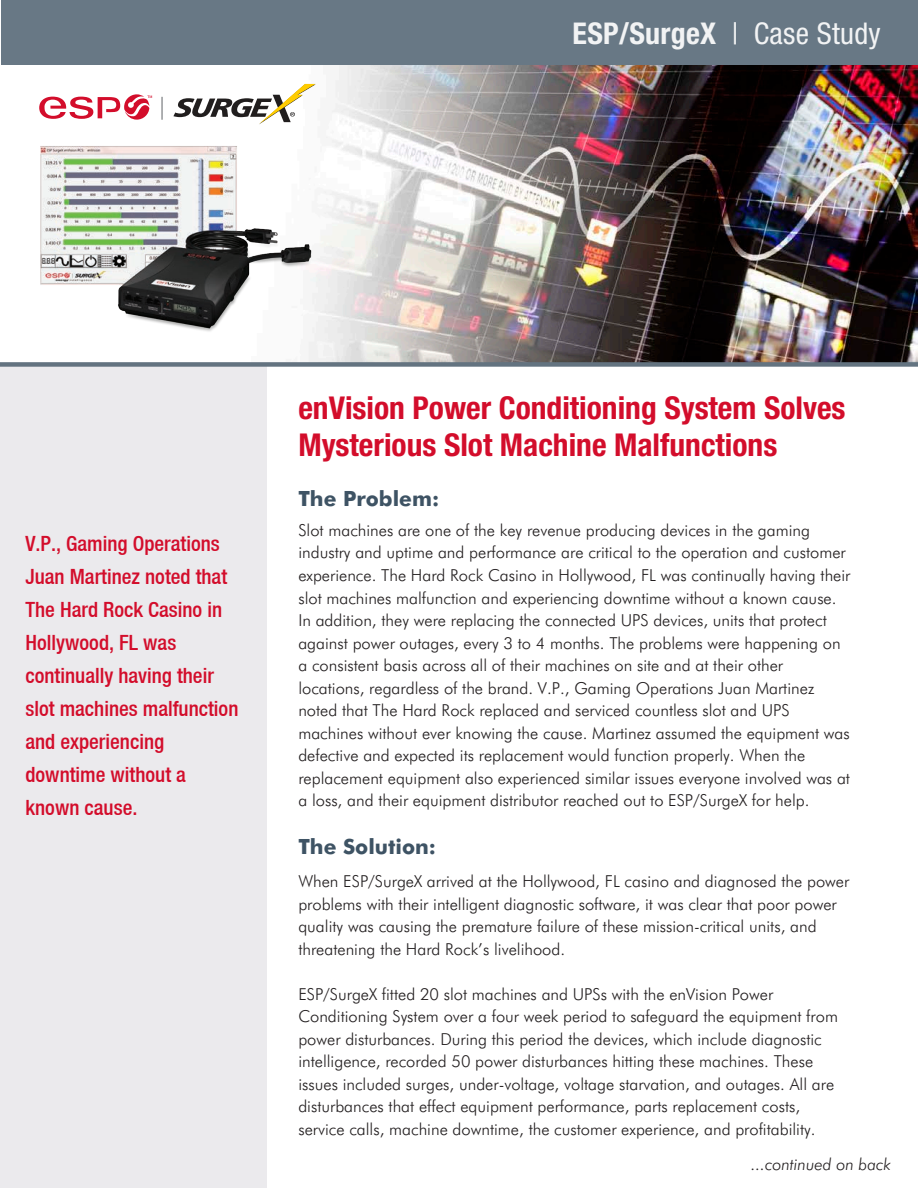
<style>
.page{position:relative;width:918px;height:1188px;background:#fff}
.page>*{position:absolute;margin:0;border:0;box-sizing:border-box;transform-origin:0 0}
.t1{font:700 condensed 31.5px/37.8px "Helvetica Neue";color:#d30d2b}
.t2{font:700 condensed 30px "Helvetica Neue";letter-spacing:.01em;color:#f2f3f4}
.t3{font:500 condensed 21px/33px "Helvetica Neue";color:#d30d2b}
.t4{font:700 21px "Futura BT";color:#3e5364}
.t5{font:300 16.5px/22.5px "Futura BT";color:#231f20}
.t6{font:italic 300 16.5px "Futura BT";color:#231f20}
.s1{font-weight:400}
</style>
<div class="page">
<img style="left:1px;top:64px;width:917px;height:298px">
<div style="left:0;top:365px;width:267px;height:823px;background:#ebeaed"></div>
<div style="left:1px;top:0;width:917px;height:64px;background:#687885"></div>
<div style="left:0;top:362px;width:918px;height:5px;background:#637380"></div>
<svg style="left:173px;top:84px;width:143px;height:41px"></svg>
<svg style="left:39px;top:94px;width:113px;height:26px"></svg>
<hr style="left:161px;top:97px;width:2px;height:23px;background:#939598">
<img style="left:32px;top:140px;width:284px;height:216px">
<h2 class="t2" style="left:573px;top:15px;width:310px">ESP/SurgeX <span class="s1">| Case Study</span></h2>
<p class="t3" style="left:26px;top:527px;width:214px">V.P., Gaming Operations<br>Juan Martinez noted that<br>The Hard Rock Casino in<br>Hollywood, FL was continually having their slot machines malfunction and experiencing downtime without a known cause.</p>
<h1 class="t1" style="left:298px;top:388px;width:549px">enVision Power Conditioning System Solves<br>Mysterious Slot Machine Malfunctions</h1>
<p class="t4" style="left:298px;top:486px;width:142px">The Problem:</p>
<p class="t5" style="left:298px;top:519px;width:554px">Slot machines are one of the key revenue producing devices in the gaming industry and uptime and performance are critical to the operation and customer experience. The Hard Rock Casino in Hollywood, FL was continually having their slot machines malfunction and experiencing downtime without a known cause.<br>In addition, they were replacing the connected UPS devices, units that protect against power outages, every 3 to 4 months. The problems were happening on a consistent basis across all of their machines on site and at their other locations, regardless of the brand. V.P., Gaming Operations Juan Martinez noted that The Hard Rock replaced and serviced countless slot and UPS machines without ever knowing the cause. Martinez assumed the equipment was defective and expected its replacement would function properly. When the replacement equipment also experienced similar issues everyone involved was at a loss, and their equipment distributor reached out to ESP/SurgeX for help.</p>
<p class="t4" style="left:298px;top:834px;width:139px">The Solution:</p>
<p class="t5" style="left:298px;top:870px;width:553px">When ESP/SurgeX arrived at the Hollywood, FL casino and diagnosed the power problems with their intelligent diagnostic software, it was clear that poor power quality was causing the premature failure of these mission-critical units, and threatening the Hard Rock’s livelihood.</p>
<p class="t5" style="left:298px;top:982px;width:541px">ESP/SurgeX fitted 20 slot machines and UPSs with the enVision Power Conditioning System over a four week period to safeguard the equipment from power disturbances. During this period the devices, which include diagnostic intelligence, recorded 50 power disturbances hitting these machines. These issues included surges, under-voltage, voltage starvation, and outages. All are disturbances that effect equipment performance, parts replacement costs, service calls, machine downtime, the customer experience, and profitability.</p>
<p class="t6" style="left:751px;top:1154px;width:141px">...continued on back</p>
</div>
